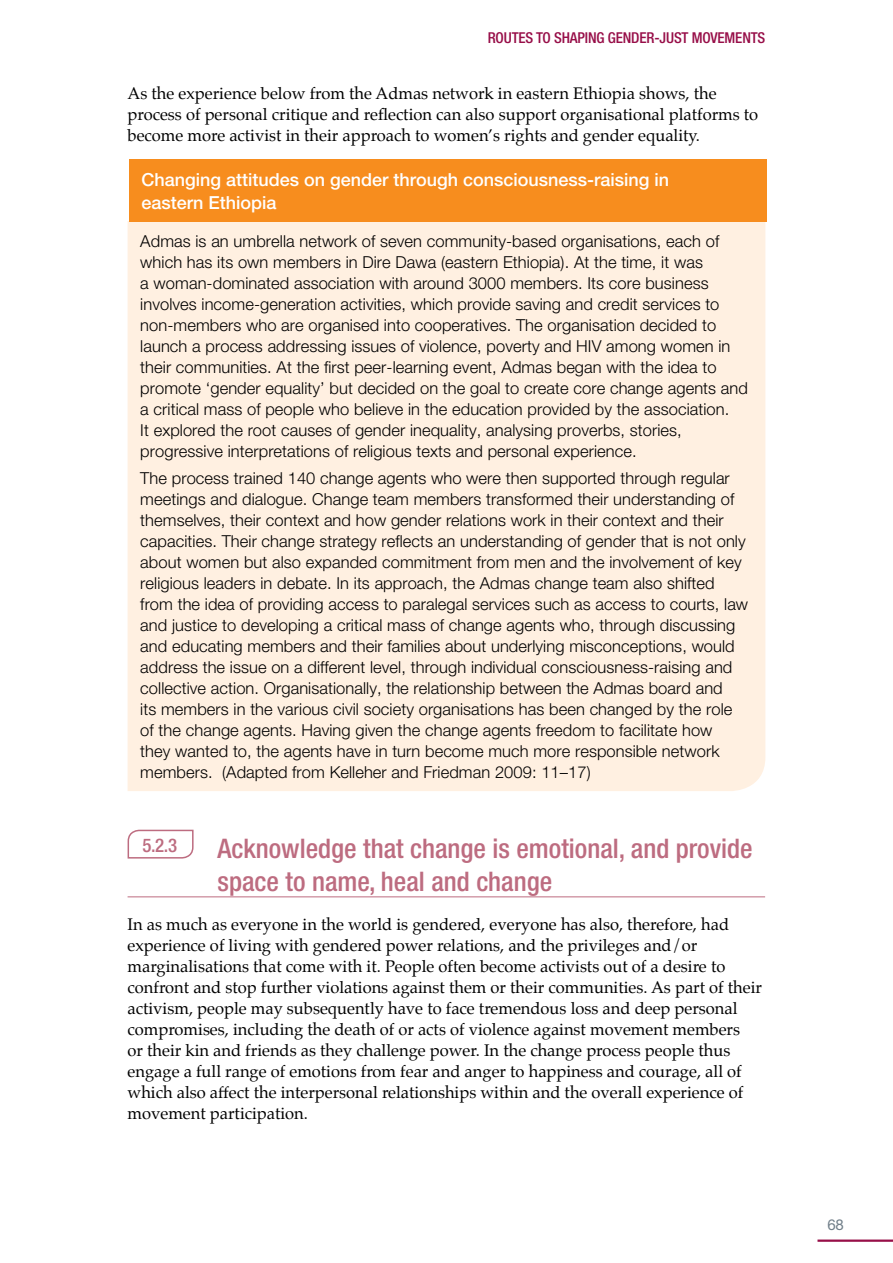
<style>
.page{position:relative;width:893px;height:1263px;background:#fff}
.page>*{position:absolute;margin:0;border:0;box-sizing:border-box;transform-origin:0 0}
.t1{font:500 condensed 27px/33px "Helvetica Neue";color:#bd6c80}
.t2{font:500 condensed 18.9px "Helvetica Neue";color:#bd6c80}
.t3{font:500 18px/22.5px "Helvetica Neue";color:#fff}
.t4{font:300 16.5px/21px "Helvetica Neue";letter-spacing:.005em;color:#000}
.t5{font:16.5px/21px "Palatino";color:#000}
.t6{font:500 condensed 15px "Helvetica Neue";letter-spacing:-.01em;color:#970e48}
.t7{font:15px "Helvetica Neue";color:#72808a}
</style>
<div class="page">
<hr style="left:817px;top:1239px;width:76px;height:3px;background:#970e48">
<hr style="left:128px;top:896px;width:637px;height:1px;background:#bd6c80">
<div style="left:128px;top:221px;width:637px;height:570px;background:#fff0e1"></div>
<div style="left:129px;top:159px;width:637px;height:62px;background:#f78d1e"></div>
<svg style="left:127px;top:829px;width:67px;height:30px"></svg>
<p class="t6" style="left:488px;top:29px;width:278px">Routes To Shaping Gender-just Movements</p>
<p class="t5" style="left:128px;top:82px;width:632px">As the experience below from the Admas network in eastern Ethiopia shows, the process of personal critique and reflection can also support organisational platforms to become more activist in their approach to women’s rights and gender equality.</p>
<p class="t3" style="left:141px;top:168px;width:529px">Changing attitudes on gender through consciousness-raising in eastern Ethiopia</p>
<p class="t4" style="left:140px;top:230px;width:609px">Admas is an umbrella network of seven community-based organisations, each of which has its own members in Dire Dawa (eastern Ethiopia). At the time, it was<br>a woman-dominated association with around 3000 members. Its core business involves income-generation activities, which provide saving and credit services to non-members who are organised into cooperatives. The organisation decided to launch a process addressing issues of violence, poverty and HIV among women in their communities. At the first peer-learning event, Admas began with the idea to promote ‘gender equality’ but decided on the goal to create core change agents and a critical mass of people who believe in the education provided by the association.<br>It explored the root causes of gender inequality, analysing proverbs, stories, progressive interpretations of religious texts and personal experience.</p>
<p class="t4" style="left:140px;top:468px;width:609px">The process trained 140 change agents who were then supported through regular meetings and dialogue. Change team members transformed their understanding of themselves, their context and how gender relations work in their context and their capacities. Their change strategy reflects an understanding of gender that is not only about women but also expanded commitment from men and the involvement of key religious leaders in debate. In its approach, the Admas change team also shifted from the idea of providing access to paralegal services such as access to courts, law and justice to developing a critical mass of change agents who, through discussing and educating members and their families about underlying misconceptions, would address the issue on a different level, through individual consciousness-raising and collective action. Organisationally, the relationship between the Admas board and<br>its members in the various civil society organisations has been changed by the role of the change agents. Having given the change agents freedom to facilitate how<br>they wanted to, the agents have in turn become much more responsible network members. (Adapted from Kelleher and Friedman 2009: 11–17)</p>
<p class="t2" style="left:142px;top:833px;width:36px">5.2.3</p>
<h1 class="t1" style="left:218px;top:831px;width:537px">Acknowledge that change is emotional, and provide space to name, heal and change</h1>
<p class="t5" style="left:128px;top:914px;width:636px">In as much as everyone in the world is gendered, everyone has also, therefore, had experience of living with gendered power relations, and the privileges and/or marginalisations that come with it. People often become activists out of a desire to confront and stop further violations against them or their communities. As part of their activism, people may subsequently have to face tremendous loss and deep personal compromises, including the death of or acts of violence against movement members<br>or their kin and friends as they challenge power. In the change process people thus engage a full range of emotions from fear and anger to happiness and courage, all of which also affect the interpersonal relationships within and the overall experience of movement participation.</p>
<p class="t7" style="left:827px;top:1216px;width:18px">68</p>
</div>
